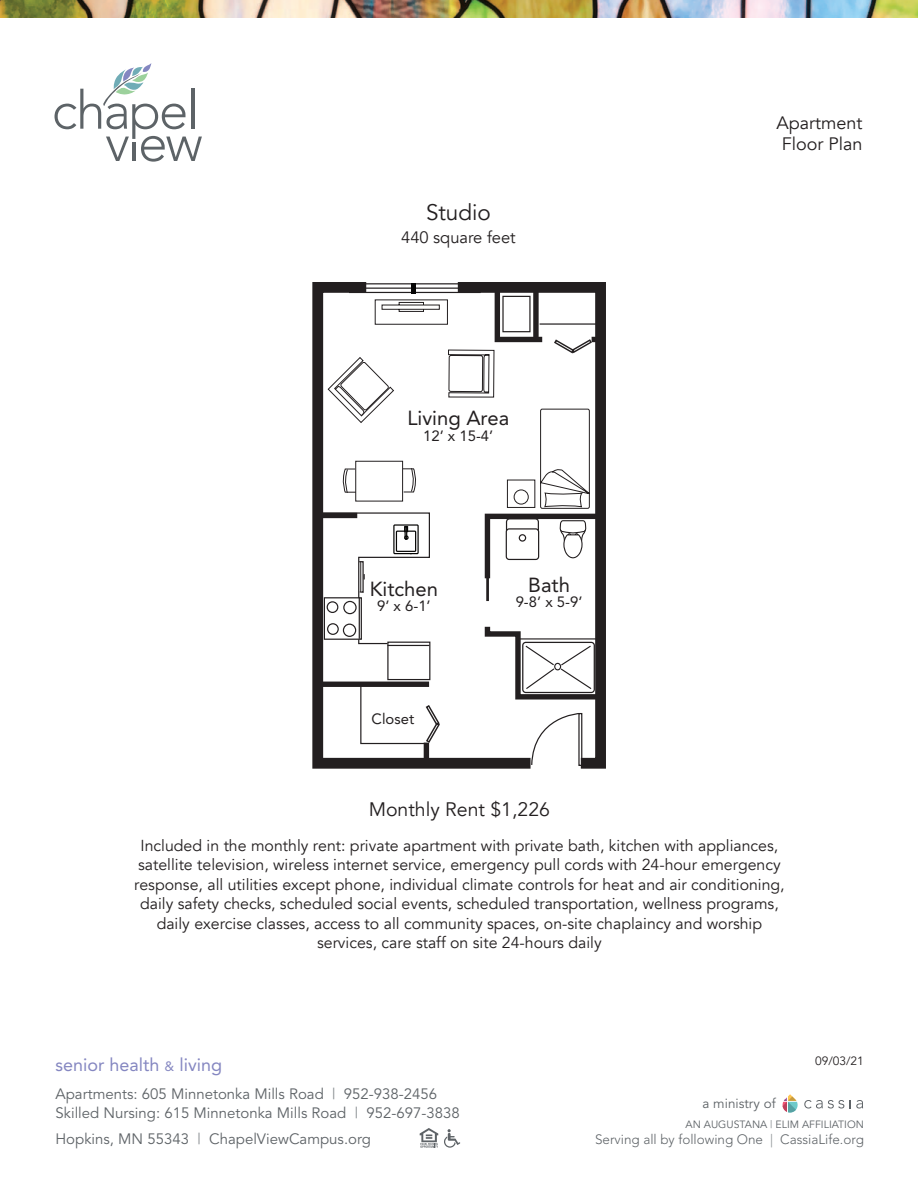
<style>
.page{position:relative;width:918px;height:1188px;background:#fff}
.page>*{position:absolute;margin:0;border:0;box-sizing:border-box;transform-origin:0 0}
.t1{font:22.5px "Avenir";color:#231f20}
.t2{font:20.25px "Avenir";color:#231f20}
.t3{font:19.5px "Avenir";color:#231f20}
.t4{font:18px "Avenir";color:#8587c1}
.t5{font:18px "Avenir";color:#231f20}
.t6{font:16.5px "Avenir";color:#231f20}
.t7{font:15.9px/19.5px "Avenir";color:#231f20;text-align:center}
.t8{font:15px/19.5px "Avenir";color:#5e6367}
.t9{font:14.85px "Avenir";color:#231f20}
.t10{font:300 13.5px "Avenir";color:#5e6367}
.t11{font:13.5px "Avenir";color:#5e6367}
.t12{font:12px "Avenir";color:#231f20}
.t13{font:10.5px "Avenir";color:#5e6367}
.s1{font-size:13.5px}
.s2{color:#83888c}
</style>
<div class="page">
<img style="left:0;top:0;width:918px;height:18px">
<svg style="left:55px;top:63px;width:147px;height:99px"></svg>
<svg style="left:420px;top:1128px;width:18px;height:20px"></svg>
<svg style="left:444px;top:1129px;width:16px;height:19px"></svg>
<svg style="left:804px;top:1100px;width:40px;height:9px"></svg>
<svg style="left:850px;top:1100px;width:13px;height:9px"></svg>
<svg style="left:782px;top:1094px;width:16px;height:19px"></svg>
<svg style="left:312px;top:282px;width:135px;height:487px"></svg>
<svg style="left:447px;top:282px;width:159px;height:487px"></svg>
<div style="left:316px;top:682px;width:113px;height:5px;background:#231f20"></div>
<div style="left:424px;top:743px;width:5px;height:22px;background:#231f20"></div>
<div style="left:578px;top:713px;width:4px;height:53px;border:1px solid #231f20"></div>
<svg style="left:530px;top:712px;width:50px;height:54px"></svg>
<div style="left:387px;top:642px;width:43px;height:38px;border:1px solid #231f20"></div>
<hr style="left:388px;top:645px;width:41px;height:1px;background:#231f20">
<svg style="left:482px;top:621px;width:124px;height:81px"></svg>
<svg style="left:597px;top:490px;width:9px;height:94px"></svg>
<svg style="left:317px;top:512px;width:114px;height:133px"></svg>
<svg style="left:360px;top:684px;width:81px;height:61px"></svg>
<svg style="left:374px;top:299px;width:223px;height:303px"></svg>
<div style="left:355px;top:461px;width:48px;height:40px;border:1px solid #231f20"></div>
<svg style="left:341px;top:468px;width:16px;height:26px"></svg>
<svg style="left:402px;top:467px;width:16px;height:26px"></svg>
<svg style="left:327px;top:356px;width:68px;height:68px"></svg>
<svg style="left:492px;top:282px;width:110px;height:72px"></svg>
<p class="t1" style="left:426px;top:198px;width:66px">Studio</p>
<p class="t6" style="left:401px;top:226px;width:116px">440 square feet</p>
<p class="t2" style="left:407px;top:410px;width:103px">Living Area</p>
<p class="t9" style="left:423px;top:430px;width:72px">12’ x 15-4’</p>
<p class="t2" style="left:370px;top:581px;width:70px">Kitchen</p>
<p class="t9" style="left:377px;top:600px;width:55px">9’ x 6-1’</p>
<p class="t9" style="left:372px;top:713px;width:44px">Closet</p>
<p class="t2" style="left:528px;top:577px;width:43px">Bath</p>
<p class="t9" style="left:516px;top:596px;width:68px">9-8’ x 5-9’</p>
<p class="t5" style="left:777px;top:111px;width:87px">Apartment</p>
<p class="t5" style="left:782px;top:132px;width:82px">Floor Plan</p>
<p class="t3" style="left:369px;top:797px;width:183px">Monthly Rent $1,226</p>
<p class="t7" style="left:134px;top:836px;width:652px">Included in the monthly rent: private apartment with private bath, kitchen with appliances, satellite television, wireless internet service, emergency pull cords with 24-hour emergency response, all utilities except phone, individual climate controls for heat and air conditioning, daily safety checks, scheduled social events, scheduled transportation, wellness programs, daily exercise classes, access to all community spaces, on-site chaplaincy and worship services, care staff on site 24-hours daily</p>
<p class="t4" style="left:56px;top:1057px;width:168px">senior health <span class="s1">&amp;</span> living</p>
<p class="t8" style="left:56px;top:1086px;width:406px">Apartments: 605 Minnetonka Mills Road <span class="s2">|</span> 952-938-2456<br>Skilled Nursing: 615 Minnetonka Mills Road <span class="s2">|</span> 952-697-3838</p>
<p class="t8" style="left:56px;top:1131px;width:317px">Hopkins, MN 55343 <span class="s2">|</span> ChapelViewCampus.org</p>
<p class="t11" style="left:703px;top:1098px;width:75px">a ministry of</p>
<p class="t12" style="left:815px;top:1053px;width:50px">09/03/21</p>
<p class="t13" style="left:686px;top:1120px;width:180px">AN AUGUSTANA <span class="s2">|</span> ELIM AFFILIATION</p>
<p class="t10" style="left:595px;top:1134px;width:270px">Serving all by following One <span class="s2">|</span> CassiaLife.org</p>
</div>
